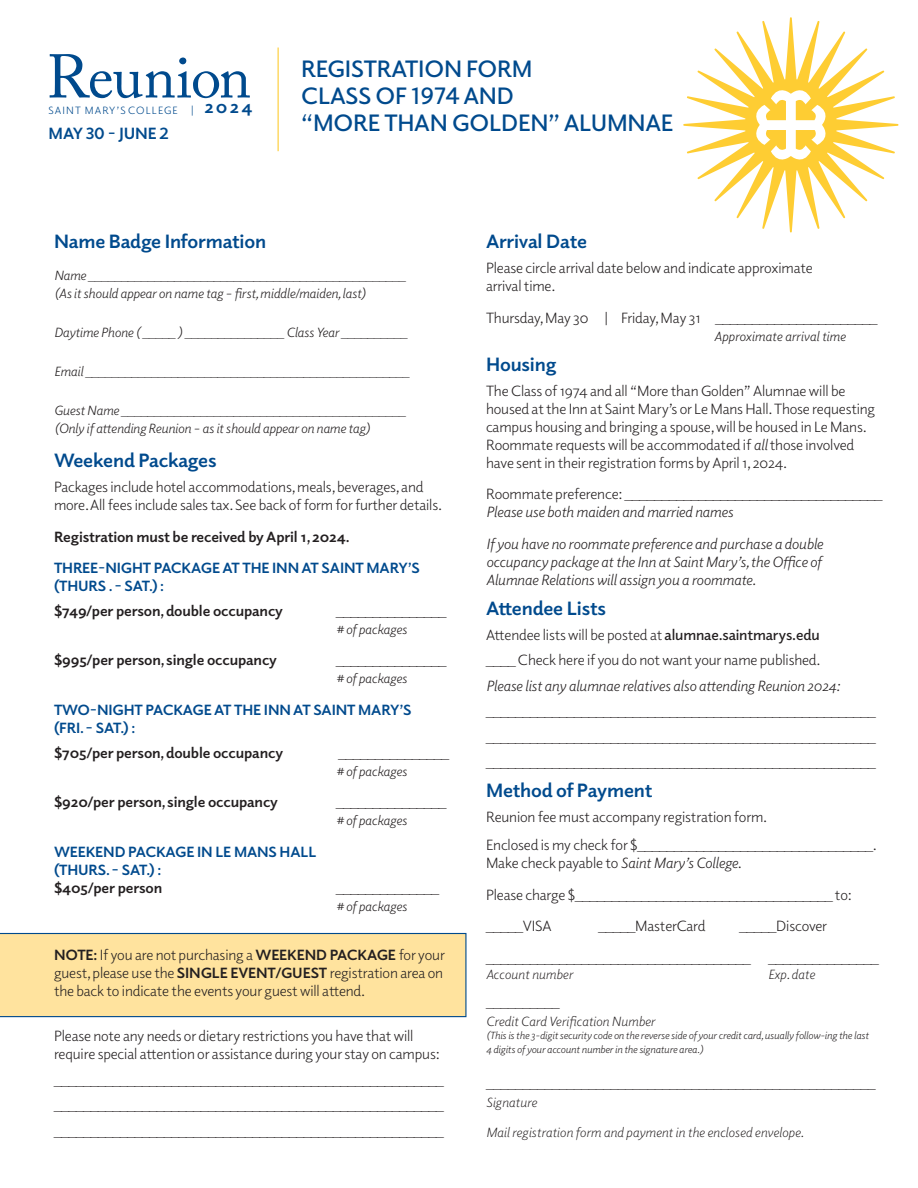
<style>
.page{position:relative;width:918px;height:1188px;background:#fff}
.page>*{position:absolute;margin:0;border:0;box-sizing:border-box;transform-origin:0 0}
.t1{font:61.05px "Adobe Caslon Pro";letter-spacing:-.02em;color:#004a8d}
.t2{font:600 24px "Elido";letter-spacing:-.01em;color:#004a8d}
.t3{font:700 19.5px "Elido";letter-spacing:-.01em;color:#004a8d}
.t4{font:700 16.5px "Elido";letter-spacing:-.01em;color:#004a8d}
.t5{font:15px/18px "Elido";letter-spacing:-.01em;color:#231f20}
.t6{font:italic 15px/18px "Elido";letter-spacing:-.01em;color:#231f20;text-align:justify}
.t7{font:700 15px "Elido";letter-spacing:-.01em;color:#231f20}
.t8{font:700 15px/18px "Elido";letter-spacing:-.01em;color:#004a8d}
.t9{font:italic 13.5px/18px "Elido";letter-spacing:-.01em;color:#231f20}
.t10{font:italic 300 13.5px "Elido";color:#231f20}
.t11{font:10.65px "Elido";letter-spacing:.1em;color:#004a8d}
.t12{font:italic 10.5px/13.5px "Elido";letter-spacing:-.01em;color:#231f20}
.s1{font-size:11.25px}
.s2{font-weight:700;font-size:18.3px}
.s3{font-weight:700}
.s4{font-style:italic}
.s5{font-weight:600}
</style>
<div class="page">
<hr style="left:278px;top:48px;width:1px;height:103px;background:#fecd33">
<svg style="left:683px;top:17px;width:216px;height:216px"></svg>
<div style="left:0;top:933px;width:466px;height:84px;background:#ffe39e"></div>
<p class="t1" style="left:46px;top:41px;width:206px">Reunion</p>
<h2 class="t2" style="left:301px;top:53px;width:233px">REGISTRATION FORM</h2>
<h2 class="t2" style="left:301px;top:80px;width:214px">CLASS OF 1974 AND</h2>
<p class="t11" style="left:49px;top:103px;width:205px">SAINT MARY’S COLLEGE <span class="s1">|</span> <span class="s2">2024</span></p>
<h2 class="t2" style="left:301px;top:107px;width:374px">“MORE THAN GOLDEN” ALUMNAE</h2>
<h4 class="t4" style="left:49px;top:122px;width:122px">MAY 30 - JUNE 2</h4>
<p class="t3" style="left:54px;top:228px;width:214px">Name Badge Information</p>
<p class="t9" style="left:54px;top:266px;width:353px">Name ________________________________________________ (As it should appear on name tag – frst, middle/maiden, last)</p>
<p class="t9" style="left:54px;top:323px;width:355px">Daytime Phone ( _____ ) _______________ Class Year __________</p>
<p class="t9" style="left:54px;top:362px;width:357px">Email _________________________________________________</p>
<p class="t9" style="left:54px;top:401px;width:353px">Guest Name ___________________________________________ (Only if atending Reunion – as it should appear on name tag)</p>
<p class="t3" style="left:54px;top:447px;width:164px">Weekend Packages</p>
<p class="t5" style="left:54px;top:478px;width:390px">Packages include hotel accommodations, meals, beverages, and more.All fees include sales tax. See back of form for further details.</p>
<p class="t7" style="left:54px;top:526px;width:297px">Registration must be received by April 1, 2024.</p>
<p class="t8" style="left:54px;top:558px;width:367px">THREE-NIGHT PACKAGE AT THE INN AT SAINT MARY’S</p>
<p class="t8" style="left:54px;top:576px;width:112px">(THURS . – SAT.) :</p>
<p class="t7" style="left:54px;top:601px;width:231px">$749/per person, double occupancy</p>
<p class="t5" style="left:336px;top:601px;width:112px">_______________</p>
<p class="t9" style="left:336px;top:620px;width:72px"># of packages</p>
<p class="t7" style="left:54px;top:650px;width:225px">$995/per person, single occupancy</p>
<p class="t5" style="left:336px;top:651px;width:112px">_______________</p>
<p class="t9" style="left:336px;top:669px;width:72px"># of packages</p>
<p class="t8" style="left:54px;top:700px;width:359px">TWO-NIGHT PACKAGE AT THE INN AT SAINT MARY’S (FRI. – SAT.) :</p>
<p class="t7" style="left:54px;top:742px;width:231px">$705/per person, double occupancy</p>
<p class="t5" style="left:339px;top:743px;width:112px">_______________</p>
<p class="t9" style="left:336px;top:762px;width:72px"># of packages</p>
<p class="t7" style="left:54px;top:792px;width:226px">$920/per person, single occupancy</p>
<p class="t5" style="left:336px;top:793px;width:112px">_______________</p>
<p class="t9" style="left:336px;top:811px;width:72px"># of packages</p>
<p class="t8" style="left:54px;top:842px;width:264px">WEEKEND PACKAGE IN LE MANS HALL (THURS. – SAT.) :</p>
<p class="t7" style="left:54px;top:877px;width:110px">$405/per person</p>
<p class="t5" style="left:336px;top:878px;width:105px">______________</p>
<p class="t9" style="left:336px;top:897px;width:72px"># of packages</p>
<p class="t5" style="left:54px;top:946px;width:392px;text-align:justify"><span class="s3">NOTE:</span> If you are not purchasing a <span class="s3">WEEKEND PACKAGE</span> for your guest, please use the <span class="s3">SINGLE EVENT/GUEST</span> registration area on the back to indicate the events your guest will atend.</p>
<p class="t5" style="left:54px;top:1027px;width:387px">Please note any needs or dietary restrictions you have that will require special atention or assistance during your stay on campus:</p>
<p class="t5" style="left:54px;top:1070px;width:391px">_____________________________________________________</p>
<p class="t5" style="left:54px;top:1096px;width:391px">_____________________________________________________</p>
<p class="t3" style="left:486px;top:228px;width:103px">Arrival Date</p>
<p class="t5" style="left:486px;top:259px;width:328px">Please circle arrival date below and indicate approximate arrival time.</p>
<p class="t5" style="left:486px;top:308px;width:393px">Thursday, May 30 | Friday, May 31 ______________________</p>
<p class="t9" style="left:714px;top:327px;width:133px">Approximate arrival time</p>
<p class="t3" style="left:486px;top:351px;width:72px">Housing</p>
<p class="t5" style="left:486px;top:381px;width:391px">The Class of 1974 and all “More than Golden” Alumnae will be housed at the Inn at Saint Mary’s or Le Mans Hall. Those requesting campus housing and bringing a spouse, will be housed in Le Mans.<br>Roommate requests will be accommodated if <span class="s4">all</span> those involved have sent in their registration forms by April 1, 2024.</p>
<p class="t5" style="left:486px;top:485px;width:398px">Roommate preference: ___________________________________</p>
<p class="t6" style="left:486px;top:503px;width:249px">Please use both maiden and married names</p>
<p class="t6" style="left:486px;top:534px;width:339px">If you have no roommate preference and purchase a double occupancy package at the Inn at Saint Mary’s, the Ofce of Alumnae Relations will assign you a roommate.</p>
<p class="t3" style="left:486px;top:595px;width:121px">Atendee Lists</p>
<p class="t5" style="left:486px;top:621px;width:336px;line-height:25.5px">Atendee lists will be posted at <span class="s5">alumnae.saintmarys.edu </span>____ Check here if you do not want your name published.</p>
<p class="t6" style="left:486px;top:676px;width:355px">Please list any alumnae relatives also atending Reunion 2024:</p>
<p class="t5" style="left:486px;top:698px;width:391px;line-height:25.5px;text-align:justify">_____________________________________________________ _____________________________________________________ _____________________________________________________</p>
<p class="t3" style="left:486px;top:777px;width:168px">Method of Payment</p>
<p class="t5" style="left:486px;top:808px;width:283px">Reunion fee must accompany registration form.</p>
<p class="t5" style="left:486px;top:835px;width:392px">Enclosed is my check for $________________________________.<br>Make check payable to <span class="s4">Saint Mary’s College</span>.</p>
<p class="t5" style="left:486px;top:885px;width:367px">Please charge $___________________________________ to:</p>
<p class="t5" style="left:486px;top:916px;width:67px">_____VISA</p>
<p class="t5" style="left:598px;top:916px;width:109px">_____MasterCard</p>
<p class="t5" style="left:739px;top:916px;width:89px">_____Discover</p>
<p class="t5" style="left:486px;top:948px;width:266px">____________________________________</p>
<p class="t10" style="left:486px;top:966px;width:88px">Account number</p>
<p class="t5" style="left:768px;top:948px;width:112px">_______________</p>
<p class="t10" style="left:768px;top:966px;width:48px">Exp. date</p>
<p class="t6" style="left:486px;top:992px;width:75px">__________</p>
<p class="t10" style="left:486px;top:1012px;width:170px">Credit Card Verifcation Number</p>
<p class="t12" style="left:486px;top:1028px;width:385px">(This is the 3-digit security code on the reverse side of your credit card, usually follow-ing the last<br>4 digits of your account number in the signature area.)</p>
<p class="t6" style="left:486px;top:1073px;width:391px">_____________________________________________________</p>
<p class="t10" style="left:486px;top:1093px;width:52px">Signature</p>
<p class="t5" style="left:54px;top:1121px;width:391px">_____________________________________________________</p>
<p class="t10" style="left:486px;top:1124px;width:320px">Mail registration form and payment in the enclosed envelope.</p>
</div>
